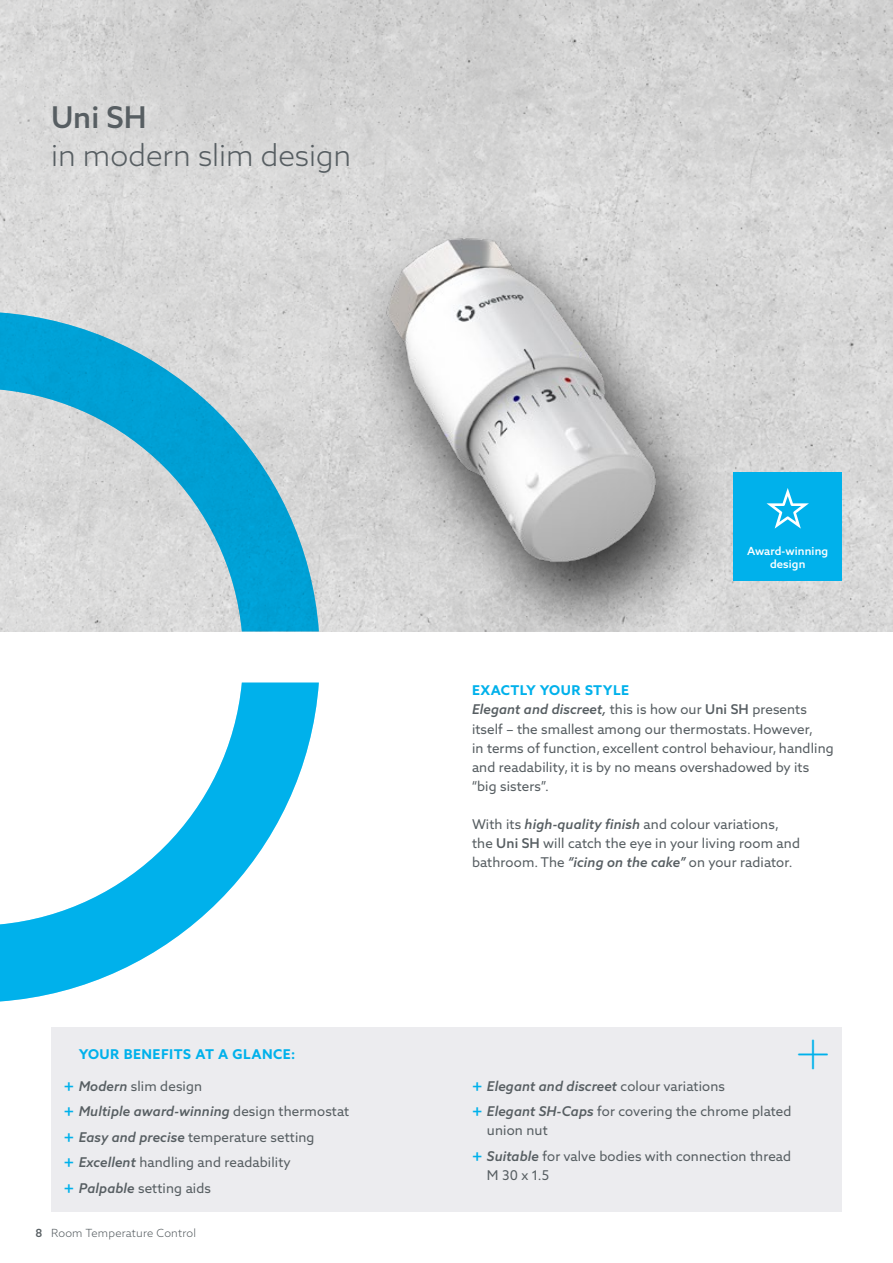
<style>
.page{position:relative;width:893px;height:1263px;background:#fff}
.page>*{position:absolute;margin:0;border:0;box-sizing:border-box;transform-origin:0 0}
.t1{font:300 30px "Azo Sans 2";color:#575e62}
.t2{font:500 30px "Azo Sans 2";color:#575e62}
.t3{font:13.5px/19.2px "Azo Sans 2";letter-spacing:.01em;color:#575e62}
.t4{font:700 13.5px "Azo Sans 2";letter-spacing:.035em;color:#00b1eb}
.t5{font:300 11.25px "Azo Sans 2";letter-spacing:.02em;color:#575e62}
.t6{font:500 11.25px/12.8px "Azo Sans 2";letter-spacing:.01em;color:#fff;text-align:center}
.s1{font-weight:700;color:#00b1eb}
.s2{font-weight:500;font-style:italic}
.s3{font-weight:500}
.s4{font-weight:500;font-size:17.25px;color:#00b1eb}
</style>
<div class="page">
<img style="left:0;top:0;width:893px;height:631px">
<svg style="left:0;top:313px;width:319px;height:688px"></svg>
<hr style="left:0;top:313px;width:1px;height:77px;background:#00b1eb">
<hr style="left:0;top:924px;width:1px;height:77px;background:#00b1eb">
<div style="left:733px;top:472px;width:109px;height:108px;background:#00b1eb"></div>
<div style="left:51px;top:1027px;width:791px;height:185px;background:#ececef"></div>
<div style="left:344px;top:211px;width:388px;height:420px;background:#000;opacity:.8"></div>
<img style="left:374px;top:198px;width:292px;height:402px">
<h1 class="t2" style="left:51px;top:99px;width:97px">Uni SH</h1>
<h1 class="t1" style="left:51px;top:137px;width:302px">in modern slim design</h1>
<p class="t6" style="left:747px;top:545px;width:82px">Award-winning design</p>
<p class="t3" style="left:472px;top:681px;width:363px"><span class="s1">EXACTLY YOUR STYLE<br></span><span class="s2">Elegant and discreet,</span> this is how our <span class="s3">Uni SH</span> presents itself – the smallest among our thermostats. However,<br>in terms of function, excellent control behaviour, handling and readability, it is by no means overshadowed by its “big sisters”.</p>
<p class="t3" style="left:472px;top:815px;width:330px">With its <span class="s2">high-quality finish</span> and colour variations, the <span class="s3">Uni SH</span> will catch the eye in your living room and bathroom. The <span class="s2">“icing on the cake”</span> on your radiator.</p>
<p class="t4" style="left:79px;top:1046px;width:218px">YOUR BENEFITS AT A GLANCE:</p>
<p class="t3" style="left:64px;top:1073px;width:287px;line-height:25.5px"><span class="s4">+</span> <span class="s2">Modern</span> slim design<br><span class="s4">+</span> <span class="s2">Multiple award-winning</span> design thermostat <span class="s4">+</span> <span class="s2">Easy and precise</span> temperature setting<br><span class="s4">+</span> <span class="s2">Excellent</span> handling and readability<br><span class="s4">+</span> <span class="s2">Palpable</span> setting aids</p>
<p class="t3" style="left:472px;top:1073px;width:321px;line-height:25.5px"><span class="s4">+</span> <span class="s2">Elegant and discreet</span> colour variations<br><span class="s4">+</span> <span class="s2">Elegant SH-Caps</span> for covering the chrome plated</p>
<p class="t3" style="left:472px;top:1118px;width:321px;line-height:25.5px;text-indent:15px">union nut<br><span class="s4">+</span> <span class="s2">Suitable</span> for valve bodies with connection thread</p>
<p class="t3" style="left:487px;top:1166px;width:64px">M 30 x 1.5</p>
<p class="t5" style="left:36px;top:1227px;width:162px"><span class="s3">8</span> Room Temperature Control</p>
</div>
